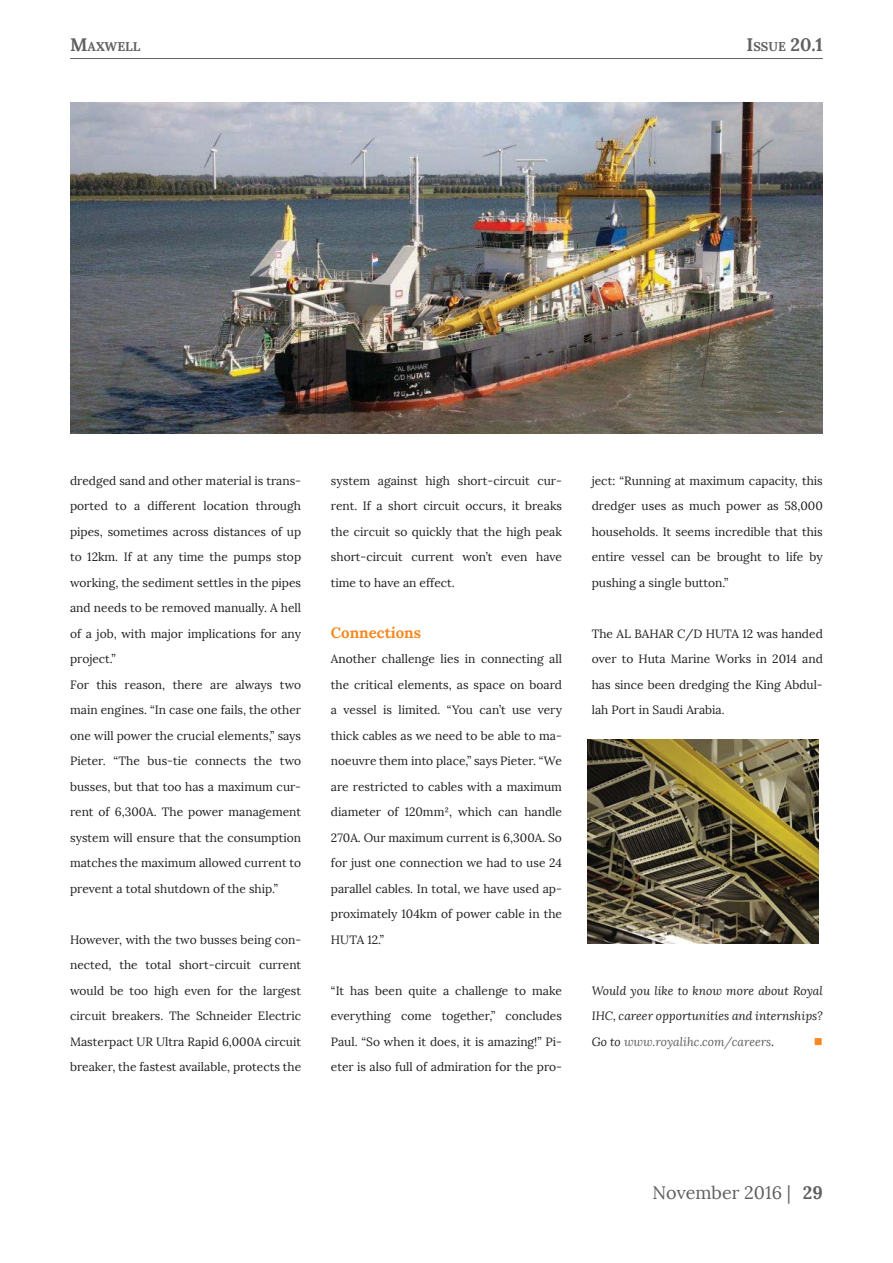
<style>
.page{position:relative;width:893px;height:1263px;background:#fff}
.page>*{position:absolute;margin:0;border:0;box-sizing:border-box;transform-origin:0 0}
.t1{font:18px "Lora";color:#5f6062}
.t2{font:700 18px "Lora";color:#5f6062}
.t3{font:700 15px "Lora";color:#f6881f}
.t4{font:700 12.6px "Lora";color:#5f6062}
.t5{font:12px/25.5px "Lora";color:#231f20;text-align:justify}
.t6{font:italic 12px/25.5px "Lora";color:#231f20;text-align:justify}
.s1{font-size:18px}
.s2{font-size:12.6px}
.s3{color:#5f6062}
.s4{font-weight:700}
</style>
<div class="page">
<hr style="left:70px;top:58px;width:753px;height:1px;background:#5f6062">
<img style="left:70px;top:102px;width:753px;height:332px">
<img style="left:587px;top:740px;width:231px;height:204px">
<p class="t4" style="left:70px;top:38px;width:72px"><span class="s1">M</span>AXWELL</p>
<h1 class="t2" style="left:746px;top:33px;width:78px">I<span class="s2">SSUE</span> 20.1</h1>
<p class="t5" style="left:70px;top:468px;width:233px;text-align:left">dredged sand and other material is trans&shy;ported to a different location through pipes, sometimes across distances of up to 12km. If at any time the pumps stop working, the sediment settles in the pipes and needs to be removed manually. A hell of a job, with major implications for any project.”<br>For this reason, there are always two main engines. “In case one fails, the other one will power the crucial elements,” says Pieter. “The bus-tie connects the two busses, but that too has a maximum cur&shy;rent of 6,300A. The power management system will ensure that the consumption matches the maximum allowed current to prevent a total shutdown of the ship.”</p>
<p class="t5" style="left:70px;top:927px;width:233px">However, with the two busses being con&shy;nected, the total short-circuit current would be too high even for the largest circuit breakers. The Schneider Electric Masterpact UR Ultra Rapid 6,000A circuit breaker, the fastest available, protects the</p>
<p class="t5" style="left:331px;top:468px;width:233px">system against high short-circuit cur&shy;rent. If a short circuit occurs, it breaks the circuit so quickly that the high peak short-circuit current won’t even have time to have an effect.</p>
<p class="t3" style="left:331px;top:622px;width:92px">Connections</p>
<p class="t5" style="left:331px;top:646px;width:233px">Another challenge lies in connecting all the critical elements, as space on board a vessel is limited. “You can’t use very thick cables as we need to be able to ma&shy;noeuvre them into place,” says Pieter. “We are restricted to cables with a maximum diameter of 120mm², which can handle 270A. Our maximum current is 6,300A. So for just one connection we had to use 24 parallel cables. In total, we have used ap&shy;proximately 104km of power cable in the HUTA 12.”</p>
<p class="t5" style="left:331px;top:978px;width:233px">“It has been quite a challenge to make everything come together,” concludes Paul. “So when it does, it is amazing!” Pi&shy;eter is also full of admiration for the pro-</p>
<p class="t5" style="left:592px;top:468px;width:233px">ject: “Running at maximum capacity, this dredger uses as much power as 58,000 households. It seems incredible that this entire vessel can be brought to life by pushing a single button.”</p>
<p class="t5" style="left:592px;top:621px;width:233px">The AL BAHAR C/D HUTA 12 was handed over to Huta Marine Works in 2014 and has since been dredging the King Abdul&shy;lah Port in Saudi Arabia.</p>
<p class="t6" style="left:592px;top:978px;width:233px">Would you like to know more about Royal IHC, career opportunities and internships?<br>Go to <span class="s3">www.royalihc.com/careers</span>.</p>
<h1 class="t1" style="left:653px;top:1182px;width:172px">November 2016 | <span class="s4">29</span></h1>
</div>
